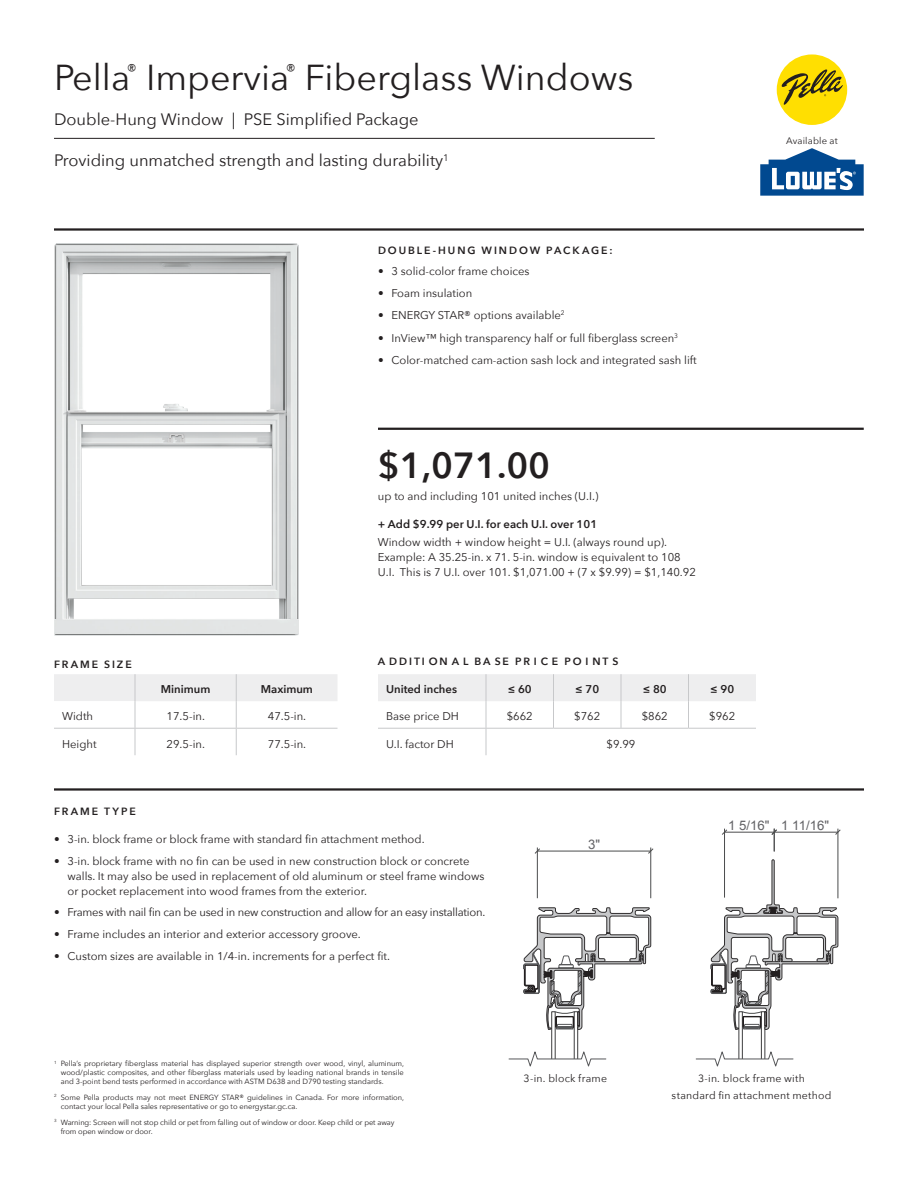
<style>
.page{position:relative;width:918px;height:1188px;background:#fff}
.page>*{position:absolute;margin:0;border:0;box-sizing:border-box;transform-origin:0 0}
.Body_7_5_10__space_a{font:36px "Avenir Next";color:#231f20}
.Subhead_7_11__160__n{font:600 36px "Avenir Next LT Pro";color:#231f20}
.Body_7_5_10__space_a-2{font:16.5px "Avenir Next";color:#231f20}
.t1{font:13.2px "Arial";color:#636366}
.Subhead_7_11__160__n-2{font:11.25px/15px "Avenir Next";color:#231f20}
.Subhead_7_11__160__n-3{font:11.25px "Avenir Next";letter-spacing:-.02em;color:#231f20}
.Body_7_5_10__space_a-3{font:11.25px "Avenir Next";color:#231f20}
.Body_7_5_10__space_a-4{font:600 11.25px "Avenir Next";color:#231f20}
.Body_7_5_10__space_a-5{font:11.25px "Avenir Next LT Pro";color:#231f20}
.Subhead_7_11__160__n-4{font:10.5px/16.5px "Avenir Next";letter-spacing:.02em;color:#231f20;text-align:center}
.Subhead_7_11__160__s{font:600 10.5px "Avenir Next";letter-spacing:.185em;color:#231f20}
.Subhead_7_11__160__n-5{font:600 10.5px "Avenir Next";letter-spacing:.37em;color:#231f20}
.Subhead_7_11__160__n-6{font:600 10.5px "Avenir Next";letter-spacing:.185em;color:#231f20}
.t2{font:9.45px "Avenir Next";letter-spacing:.015em;color:#231f20}
.Disclosure{font:7.5px/9px "Avenir Next";color:#231f20}
.s1{font-family:"Avenir Next"}
.s2{font-weight:600}
.s3{font-family:"Avenir Next LT Pro";font-weight:600}
.s4{font-family:"Avenir Next LT Pro"}
</style>
<div class="page">
<svg style="left:760px;top:148px;width:104px;height:48px"></svg>
<div style="left:777px;top:54px;width:70px;height:71px;background:#ffdf01;border-radius:50%"></div>
<svg style="left:781px;top:69px;width:62px;height:36px"></svg>
<svg style="left:54px;top:674px;width:284px;height:81px"></svg>
<hr style="left:54px;top:228px;width:810px;height:3px;background:#231f20">
<hr style="left:378px;top:428px;width:486px;height:2px;background:#231f20">
<hr style="left:54px;top:788px;width:810px;height:3px;background:#231f20">
<hr style="left:54px;top:138px;width:601px;height:1px;background:#231f20">
<svg style="left:378px;top:674px;width:378px;height:81px"></svg>
<hr style="left:554px;top:728px;width:67px;height:1px;background:#c7c8ca">
<hr style="left:621px;top:728px;width:67px;height:1px;background:#c7c8ca">
<hr style="left:688px;top:728px;width:68px;height:1px;background:#c7c8ca">
<div style="left:551px;top:1012px;width:4px;height:47px;border:1px solid #3e3e3f"></div>
<div style="left:574px;top:1012px;width:4px;height:47px;border:1px solid #3e3e3f"></div>
<svg style="left:509px;top:1051px;width:97px;height:16px"></svg>
<svg style="left:534px;top:848px;width:6px;height:6px"></svg>
<svg style="left:648px;top:848px;width:6px;height:6px"></svg>
<hr style="left:537px;top:851px;width:114px;height:1px;background:#4b4c4d">
<hr style="left:537px;top:848px;width:1px;height:50px;background:#4b4c4d">
<hr style="left:650px;top:848px;width:1px;height:50px;background:#4b4c4d">
<svg style="left:523px;top:898px;width:128px;height:132px"></svg>
<div style="left:739px;top:1012px;width:4px;height:47px;border:1px solid #3e3e3f"></div>
<div style="left:761px;top:1012px;width:4px;height:47px;border:1px solid #3e3e3f"></div>
<svg style="left:696px;top:1051px;width:97px;height:16px"></svg>
<svg style="left:835px;top:829px;width:6px;height:6px"></svg>
<hr style="left:774px;top:832px;width:64px;height:1px;background:#4b4c4d">
<hr style="left:838px;top:829px;width:1px;height:69px;background:#4b4c4d">
<hr style="left:725px;top:832px;width:49px;height:1px;background:#4b4c4d">
<svg style="left:771px;top:829px;width:6px;height:22px"></svg>
<hr style="left:724px;top:829px;width:1px;height:69px;background:#4b4c4d">
<svg style="left:710px;top:859px;width:128px;height:171px"></svg>
<img style="left:54px;top:243px;width:244px;height:393px">
<p class="Body_7_5_10__space_a" style="left:54px;top:47px;width:581px">Pella<sup>®</sup> Impervia<sup>®</sup> Fiberglass Windows</p>
<p class="Body_7_5_10__space_a-2" style="left:54px;top:105px;width:366px">Double-Hung Window | PSE Simplified Package</p>
<p class="Body_7_5_10__space_a-2" style="left:54px;top:146px;width:396px">Providing unmatched strength and lasting durability<sup>1</sup></p>
<p class="Subhead_7_11__160__s" style="left:378px;top:241px;width:236px">DOUBLE-HUNG WINDOW PACKAGE:</p>
<p class="Subhead_7_11__160__n-2" style="left:378px;top:263px;width:153px">• 3 solid-color frame choices</p>
<p class="Subhead_7_11__160__n-2" style="left:378px;top:285px;width:96px">• Foam insulation</p>
<p class="Subhead_7_11__160__n-2" style="left:378px;top:307px;width:188px">• ENERGY STAR® options available<sup>2</sup></p>
<p class="Subhead_7_11__160__n-2" style="left:378px;top:330px;width:302px">• InView™ high transparency half or full fiberglass screen<sup>3</sup></p>
<p class="Subhead_7_11__160__n-2" style="left:378px;top:352px;width:320px">• Color-matched cam-action sash lock and integrated sash lift</p>
<p class="Subhead_7_11__160__n-6" style="left:54px;top:656px;width:79px">FRAME SIZE</p>
<p class="Body_7_5_10__space_a-4" style="left:161px;top:680px;width:51px">Minimum</p>
<p class="Body_7_5_10__space_a-4" style="left:261px;top:680px;width:54px">Maximum</p>
<p class="Body_7_5_10__space_a-3" style="left:62px;top:707px;width:33px">Width</p>
<p class="Body_7_5_10__space_a-3" style="left:167px;top:707px;width:40px">17.5-in.</p>
<p class="Body_7_5_10__space_a-3" style="left:268px;top:707px;width:40px">47.5-in.</p>
<p class="Body_7_5_10__space_a-3" style="left:62px;top:734px;width:36px">Height</p>
<p class="Body_7_5_10__space_a-3" style="left:167px;top:734px;width:40px">29.5-in.</p>
<p class="Body_7_5_10__space_a-3" style="left:268px;top:734px;width:40px">77.5-in.</p>
<p class="Subhead_7_11__160__n-6" style="left:54px;top:802px;width:83px">FRAME TYPE</p>
<p class="Subhead_7_11__160__n" style="left:378px;top:444px;width:174px"><span class="s1">$</span>1,071<span class="s1">.00</span></p>
<p class="Subhead_7_11__160__n-2" style="left:378px;top:488px;width:222px">up to and including 101 united inches (U.I.)</p>
<p class="Subhead_7_11__160__n-2" style="left:378px;top:514px;width:291px;line-height:18.8px"><span class="s2">+ Add $</span><span class="s3">9.99</span> <span class="s2">per U.I. for each U.I. over 101<br></span>Window width + window height = U.I. (always round up).</p>
<p class="Subhead_7_11__160__n-2" style="left:378px;top:549px;width:320px">Example: A 35.25-in. x 71. 5-in. window is equivalent to 108<br>U.I. This is 7 U.I. over 101. $<span class="s4">1,071</span>.00 + (7 x $<span class="s4">9.99</span>) = $<span class="s4">1,140.92</span></p>
<p class="Subhead_7_11__160__n-5" style="left:378px;top:653px;width:242px">ADDITIONAL BASE PRICE POINTS</p>
<p class="Body_7_5_10__space_a-4" style="left:386px;top:680px;width:72px">United inches</p>
<p class="Body_7_5_10__space_a-4" style="left:508px;top:680px;width:26px">≤ 60</p>
<p class="Body_7_5_10__space_a-4" style="left:575px;top:680px;width:26px">≤ 70</p>
<p class="Body_7_5_10__space_a-4" style="left:643px;top:680px;width:26px">≤ 80</p>
<p class="Body_7_5_10__space_a-4" style="left:710px;top:680px;width:26px">≤ 90</p>
<p class="Body_7_5_10__space_a-3" style="left:386px;top:707px;width:74px">Base price DH</p>
<p class="Body_7_5_10__space_a-5" style="left:507px;top:710px;width:28px"><span class="s1">$</span>662</p>
<p class="Body_7_5_10__space_a-5" style="left:574px;top:710px;width:28px"><span class="s1">$</span>762</p>
<p class="Body_7_5_10__space_a-5" style="left:642px;top:710px;width:28px"><span class="s1">$</span>862</p>
<p class="Body_7_5_10__space_a-5" style="left:709px;top:710px;width:28px"><span class="s1">$</span>962</p>
<p class="Body_7_5_10__space_a-3" style="left:386px;top:734px;width:69px">U.I. factor DH</p>
<p class="Body_7_5_10__space_a-5" style="left:606px;top:737px;width:31px"><span class="s1">$</span>9.99</p>
<p class="t2" style="left:786px;top:133px;width:53px">Available at</p>
<p class="Subhead_7_11__160__n-2" style="left:54px;top:831px;width:372px">• 3-in. block frame or block frame with standard fin attachment method.</p>
<p class="Subhead_7_11__160__n-2" style="left:68px;top:853px;width:418px;text-indent:-14px">• 3-in. block frame with no fin can be used in new construction block or concrete walls. It may also be used in replacement of old aluminum or steel frame windows or pocket replacement into wood frames from the exterior.</p>
<p class="Subhead_7_11__160__n-3" style="left:54px;top:903px;width:433px">• Frames with nail fin can be used in new construction and allow for an easy installation.</p>
<p class="Subhead_7_11__160__n-2" style="left:54px;top:926px;width:308px">• Frame includes an interior and exterior accessory groove.</p>
<p class="Subhead_7_11__160__n-2" style="left:54px;top:948px;width:337px">• Custom sizes are available in 1/4-in. increments for a perfect fit.</p>
<p class="Disclosure" style="left:61px;top:1059px;width:345px;text-align:justify;text-indent:-7px"><sup>1</sup> Pella’s proprietary fiberglass material has displayed superior strength over wood, vinyl, aluminum, wood/plastic composites, and other fiberglass materials used by leading national brands in tensile and 3-point bend tests performed in accordance with ASTM D638 and D790 testing standards.</p>
<p class="Disclosure" style="left:61px;top:1092px;width:345px;text-indent:-7px"><sup>2</sup> Some Pella products may not meet ENERGY STAR® guidelines in Canada. For more information, contact your local Pella sales representative or go to energystar.gc.ca.</p>
<p class="Disclosure" style="left:61px;top:1117px;width:335px;text-indent:-7px"><sup>3</sup> Warning: Screen will not stop child or pet from falling out of window or door. Keep child or pet away from open window or door.</p>
<p class="t1" style="left:588px;top:836px;width:14px">3"</p>
<p class="t1" style="left:728px;top:817px;width:102px">1 5/16" 1 11/16"</p>
<p class="Subhead_7_11__160__n-4" style="left:524px;top:1070px;width:85px">3-in. block frame</p>
<p class="Subhead_7_11__160__n-4" style="left:672px;top:1070px;width:161px">3-in. block frame with<br>standard fin attachment method</p>
</div>
